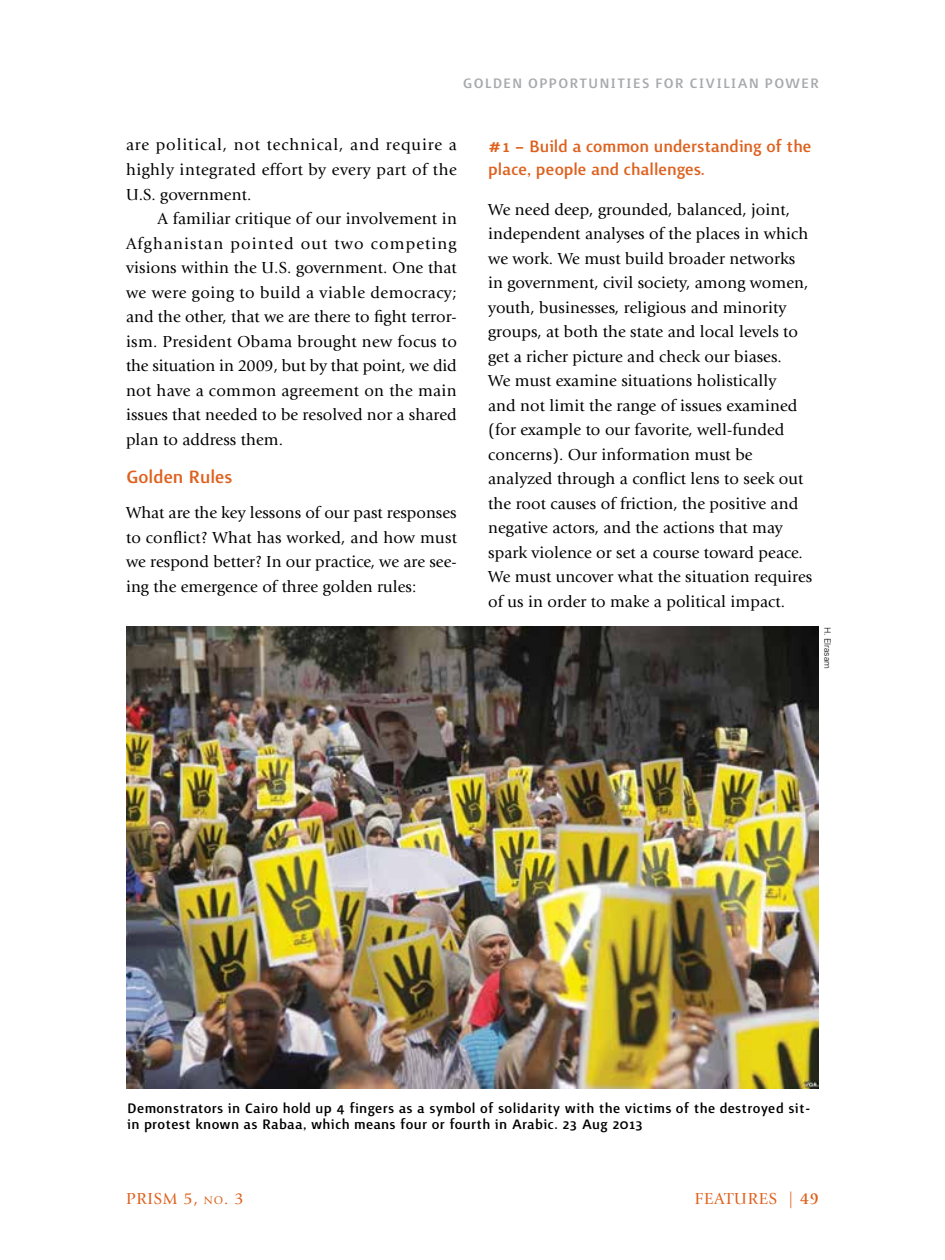
<style>
.page{position:relative;width:945px;height:1260px;background:#fff}
.page>*{position:absolute;margin:0;border:0;box-sizing:border-box;transform-origin:0 0}
.t1{font:500 22.75px "Surface";color:#de611e}
.t2{font:500 21px/22.8px "Surface";color:#de611e}
.t3{font:500 17.5px/15.8px "Surface";letter-spacing:.02em;color:#000}
.t4{font:500 17.5px "Surface";letter-spacing:.07em;color:#a7a9ac}
.t5{font:16.62px/24.5px "Giovanni Std";letter-spacing:.005em;color:#000;text-align:justify}
.t6{font:16.62px "Giovanni Std";letter-spacing:.05em;color:#de611e}
.t7{font:300 8.75px "Univers LT Std";color:#000}
.s1{font-size:11.72px}
.s2{font-weight:700}
</style>
<div class="page">
<img style="left:126px;top:626px;width:693px;height:463px">
<p class="t4" style="left:463px;top:75px;width:358px">GOLDEN OPPORTUNITIES FOR CIVILIAN POWER</p>
<p class="t5" style="left:126px;top:133px;width:332px">are political, not technical, and require a highly integrated effort by every part of the U.S. government.</p>
<p class="t5" style="left:126px;top:206px;width:332px;text-indent:32px">A familiar critique of our involvement in Afghanistan pointed out two competing visions within the U.S. government. One that we were going to build a viable democracy; and the other, that we are there to fight terror&shy;ism. President Obama brought new focus to the situation in 2009, but by that point, we did not have a common agreement on the main issues that needed to be resolved nor a shared plan to address them.</p>
<h1 class="t1" style="left:126px;top:466px;width:108px">Golden Rules</h1>
<p class="t5" style="left:126px;top:500px;width:332px">What are the key lessons of our past responses to conflict? What has worked, and how must we respond better? In our practice, we are see&shy;ing the emergence of three golden rules:</p>
<p class="t2" style="left:488px;top:135px;width:325px">#1 – Build a common understanding of the place, people and challenges.</p>
<p class="t5" style="left:488px;top:197px;width:326px;text-align:left">We need deep, grounded, balanced, joint, independent analyses of the places in which we work. We must build broader networks in government, civil society, among women, youth, businesses, religious and minority groups, at both the state and local levels to get a richer picture and check our biases.<br>We must examine situations holistically<br>and not limit the range of issues examined (for example to our favorite, well-funded concerns). Our information must be analyzed through a conflict lens to seek out the root causes of friction, the positive and negative actors, and the actions that may spark violence or set a course toward peace.<br>We must uncover what the situation requires of us in order to make a political impact.</p>
<p class="t7" style="left:833px;top:626px;width:44px;rotate:90deg">H. Elrasam</p>
<p class="t3" style="left:127px;top:1101px;width:685px">Demonstrators in Cairo hold up 4 fingers as a symbol of solidarity with the victims of the destroyed sit&shy;in protest known as Rabaa, which means four or fourth in Arabic. 23 Aug 2013</p>
<p class="t6" style="left:126px;top:1189px;width:119px">PRISM 5, <span class="s1">no</span>. 3</p>
<p class="t6" style="left:695px;top:1189px;width:126px">FEATURES | <span class="s2">49</span></p>
</div>
